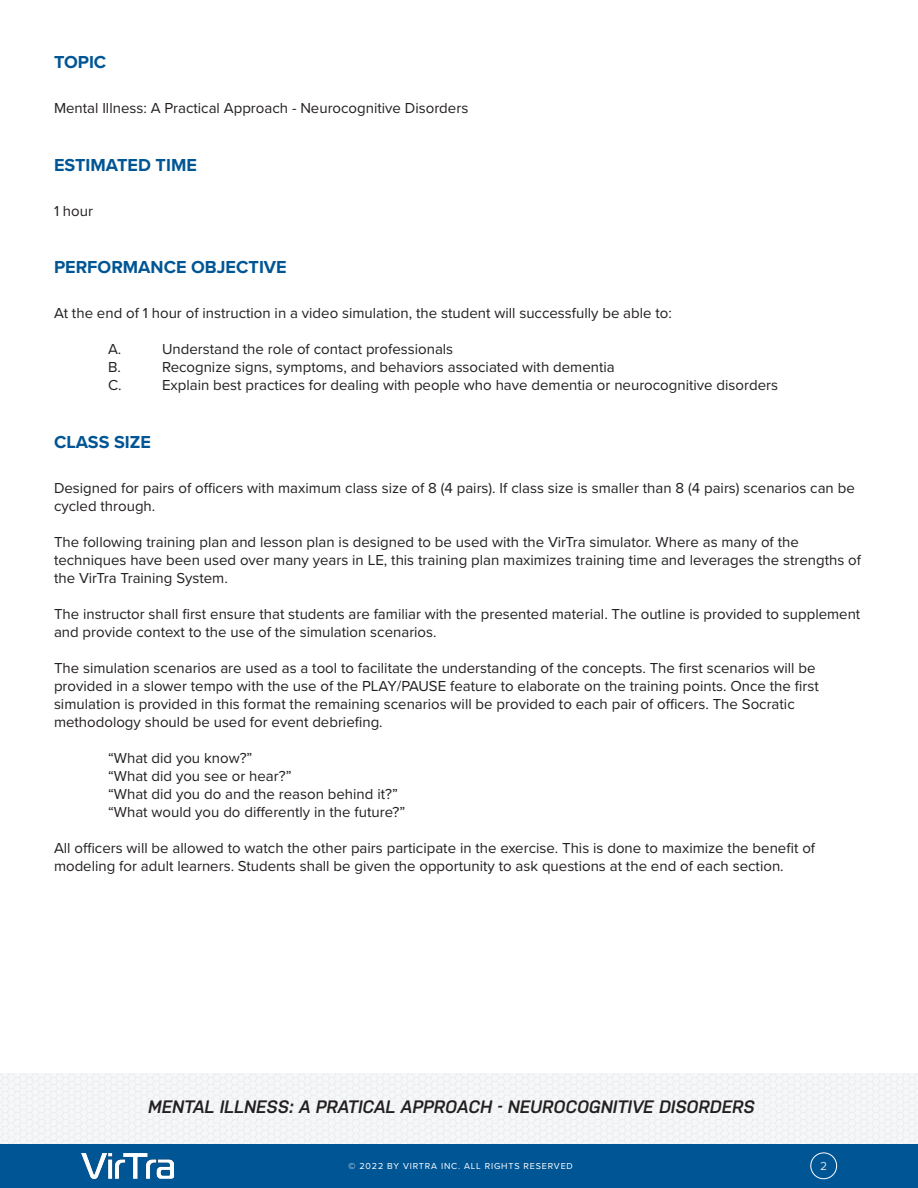
<style>
.page{position:relative;width:918px;height:1188px;background:#fff}
.page>*{position:absolute;margin:0;border:0;box-sizing:border-box;transform-origin:0 0}
.t1{font:italic 600 18px "Nudista";color:#231f20}
.Section_-_Tier1__NO{font:700 18px "Proxima Nova";color:#005595}
.t2{font:15px/18px "Proxima Nova";color:#231f20}
.t3{font:12px "Proxima Nova";color:#dcdddf}
.t4{font:300 9.3px "Proxima Nova";letter-spacing:.075em;color:#e6e7e8}
.t5{font:9px "Proxima Nova";letter-spacing:.09em;color:#fff}
</style>
<div class="page">
<svg style="left:0;top:1073px;width:918px;height:71px"></svg>
<div style="left:0;top:1144px;width:918px;height:44px;background:#005595"></div>
<div style="left:810px;top:1153px;width:27px;height:26px;border:1px solid #fff;border-radius:50%"></div>
<img style="left:81px;top:1153px;width:92px;height:25px">
<p class="Section_-_Tier1__NO" style="left:54px;top:49px;width:54px">TOPIC</p>
<p class="t2" style="left:54px;top:99px;width:416px">Mental Illness: A Practical Approach - Neurocognitive Disorders</p>
<p class="Section_-_Tier1__NO" style="left:54px;top:151px;width:144px">ESTIMATED TIME</p>
<p class="t2" style="left:54px;top:201px;width:41px">1 hour</p>
<p class="Section_-_Tier1__NO" style="left:54px;top:254px;width:234px">PERFORMANCE OBJECTIVE</p>
<p class="t2" style="left:54px;top:304px;width:619px">At the end of 1 hour of instruction in a video simulation, the student will successfully be able to:</p>
<p class="t2" style="left:108px;top:340px;width:15px">A.</p>
<p class="t2" style="left:162px;top:340px;width:293px">Understand the role of contact professionals</p>
<p class="t2" style="left:108px;top:358px;width:14px">B.</p>
<p class="t2" style="left:162px;top:358px;width:454px">Recognize signs, symptoms, and behaviors associated with dementia</p>
<p class="t2" style="left:108px;top:376px;width:15px">C.</p>
<p class="t2" style="left:162px;top:376px;width:618px">Explain best practices for dealing with people who have dementia or neurocognitive disorders</p>
<p class="Section_-_Tier1__NO" style="left:54px;top:429px;width:99px">CLASS SIZE</p>
<p class="t2" style="left:54px;top:478px;width:802px">Designed for pairs of officers with maximum class size of 8 (4 pairs). If class size is smaller than 8 (4 pairs) scenarios can be cycled through.</p>
<p class="t2" style="left:54px;top:532px;width:809px">The following training plan and lesson plan is designed to be used with the VirTra simulator. Where as many of the techniques have been used over many years in LE, this training plan maximizes training time and leverages the strengths of the VirTra Training System.</p>
<p class="t2" style="left:54px;top:604px;width:808px">The instructor shall first ensure that students are familiar with the presented material. The outline is provided to supplement and provide context to the use of the simulation scenarios.</p>
<p class="t2" style="left:54px;top:658px;width:766px">The simulation scenarios are used as a tool to facilitate the understanding of the concepts. The first scenarios will be provided in a slower tempo with the use of the PLAY/PAUSE feature to elaborate on the training points. Once the first simulation is provided in this format the remaining scenarios will be provided to each pair of officers. The Socratic methodology should be used for event debriefing.</p>
<p class="t2" style="left:108px;top:748px;width:146px">“What did you know?”</p>
<p class="t2" style="left:108px;top:766px;width:185px">“What did you see or hear?”</p>
<p class="t2" style="left:108px;top:784px;width:291px">“What did you do and the reason behind it?”</p>
<p class="t2" style="left:108px;top:802px;width:299px">“What would you do differently in the future?”</p>
<p class="t2" style="left:54px;top:838px;width:763px">All officers will be allowed to watch the other pairs participate in the exercise. This is done to maximize the benefit of modeling for adult learners. Students shall be given the opportunity to ask questions at the end of each section.</p>
<p class="t1" style="left:148px;top:1096px;width:608px">MENTAL ILLNESS: A PRATICAL APPROACH - NEUROCOGNITIVE DISORDERS</p>
<p class="t5" style="left:349px;top:1159px;width:226px">© 2022 BY VIRTRA INC. ALL RIGHTS RESERVED</p>
<p class="t4" style="left:349px;top:1164px;width:221px">© 2018 BY VIRTRA INC. ALL RIGHTS RESERVED</p>
<p class="t3" style="left:820px;top:1157px;width:9px">2</p>
</div>
